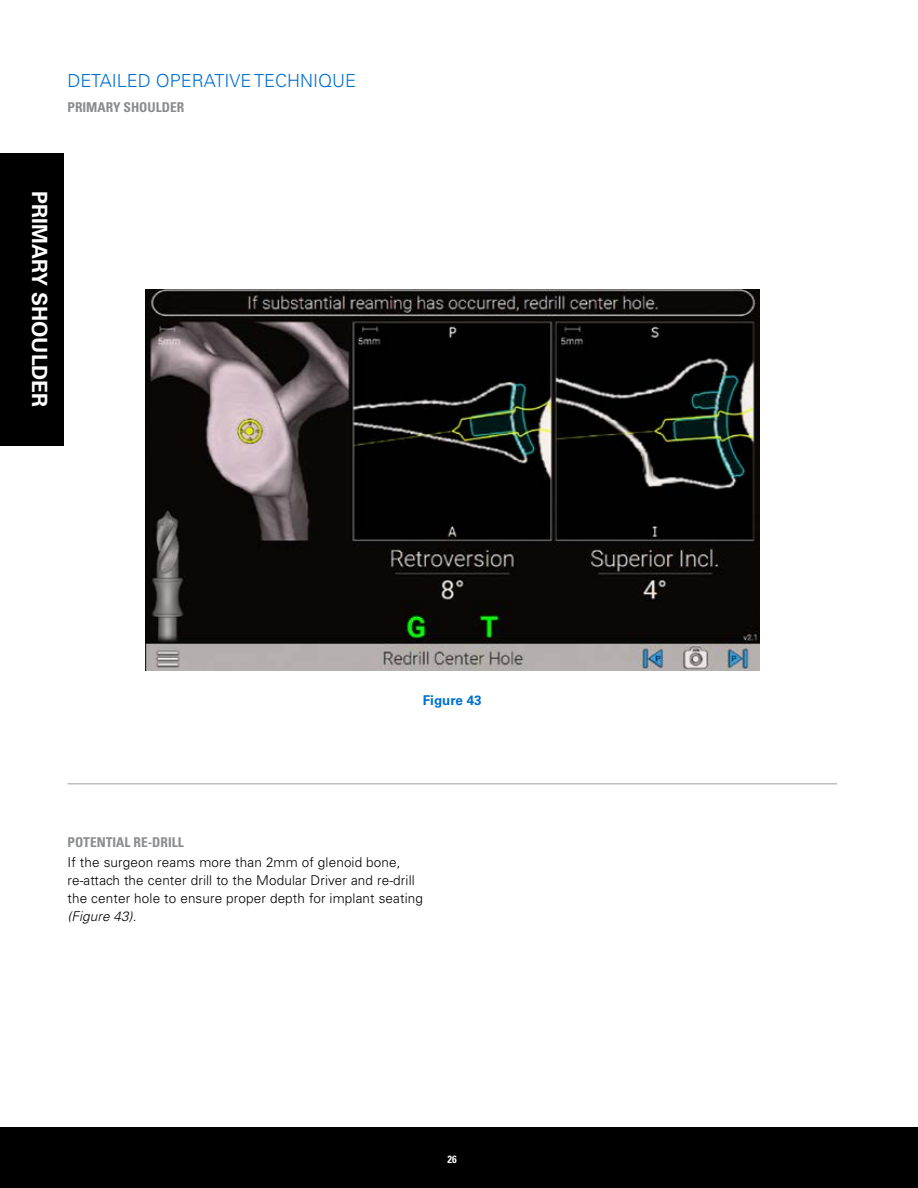
<style>
.page{position:relative;width:918px;height:1188px;background:#fff}
.page>*{position:absolute;margin:0;border:0;box-sizing:border-box;transform-origin:0 0}
.t1{font:700 21px "Univers LT Std";color:#fff}
.t2{font:300 18px "Univers LT Std";color:#0070ce}
.t3{font:300 13.5px/18px "Univers LT Std";letter-spacing:.01em;color:#000}
.t4{font:700 condensed 13.5px "Univers LT Std";color:#8a8c8e}
.t5{font:700 13.5px "Univers LT Std";color:#0070ce}
.t6{font:700 condensed 10.5px "Univers LT Std";color:#fff}
.s1{font-style:italic}
</style>
<div class="page">
<div style="left:0;top:1127px;width:918px;height:61px;background:#000"></div>
<hr style="left:68px;top:783px;width:769px;height:1px;background:#bcbec0">
<div style="left:0;top:153px;width:64px;height:293px;background:#000"></div>
<img style="left:145px;top:289px;width:614px;height:381px">
<h2 class="t2" style="left:68px;top:70px;width:290px">DETAILED OPERATIVE TECHNIQUE</h2>
<p class="t4" style="left:68px;top:98px;width:118px">PRIMARY SHOULDER</p>
<h1 class="t1" style="left:52px;top:191px;width:218px;rotate:90deg">PRIMARY SHOULDER</h1>
<p class="t5" style="left:423px;top:693px;width:60px">Figure 43</p>
<p class="t4" style="left:68px;top:834px;width:118px">POTENTIAL RE-DRILL</p>
<p class="t3" style="left:68px;top:853px;width:357px">If the surgeon reams more than 2mm of glenoid bone, re-attach the center drill to the Modular Driver and re-drill the center hole to ensure proper depth for implant seating <span class="s1">(Figure 43)</span>.</p>
<p class="t6" style="left:448px;top:1153px;width:11px">26</p>
</div>
